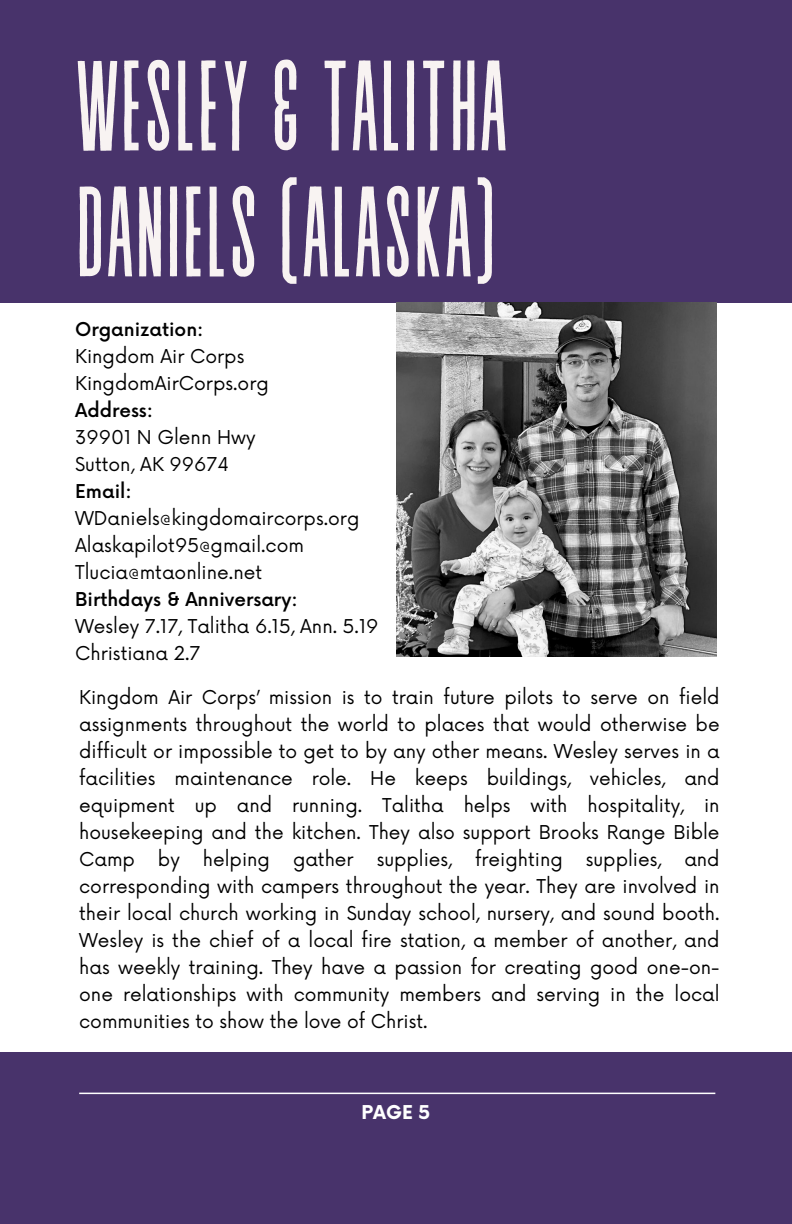
<style>
.page{position:relative;width:792px;height:1224px;background:#fff}
.page>*{position:absolute;margin:0;border:0;box-sizing:border-box;transform-origin:0 0}
.t1{font:128.2px/126px "Revive 80 Tall";color:#f8f3f2}
.t2{font:18.6px/27px "Now";color:#000}
.t3{font:500 18.6px "Now";color:#000}
.t4{font:700 18.6px "Now";color:#fff}
</style>
<div class="page">
<div style="left:0;top:0;width:792px;height:302px;background:#48336b"></div>
<img style="left:396px;top:302px;width:321px;height:354px">
<div style="left:0;top:1053px;width:792px;height:171px;background:#48336b"></div>
<hr style="left:79px;top:1093px;width:636px;height:1px;background:#fff">
<h1 class="t1" style="left:75px;top:54px;width:435px">WESLEY &amp; TALITHA<br>DANIELS (ALASKA)</h1>
<p class="t3" style="left:75px;top:320px;width:130px">Organization:</p>
<p class="t2" style="left:75px;top:344px;width:195px">Kingdom Air Corps<br>KingdomAirCorps.org</p>
<p class="t3" style="left:75px;top:401px;width:80px">Address:</p>
<p class="t2" style="left:75px;top:425px;width:182px">39901 N Glenn Hwy<br>Sutton, AK 99674</p>
<p class="t3" style="left:75px;top:482px;width:58px">Email:</p>
<p class="t2" style="left:75px;top:506px;width:286px">WDaniels@kingdomaircorps.org<br>Alaskapilot95@gmail.com<br>Tlucia@mtaonline.net</p>
<p class="t3" style="left:75px;top:590px;width:224px">Birthdays &amp; Anniversary:</p>
<p class="t2" style="left:75px;top:614px;width:305px">Wesley 7.17, Talitha 6.15, Ann. 5.19<br>Christiana 2.7</p>
<p class="t2" style="left:79px;top:685px;width:642px;text-align:justify">Kingdom Air Corps’ mission is to train future pilots to serve on field assignments throughout the world to places that would otherwise be difficult or impossible to get to by any other means. Wesley serves in a facilities maintenance role. He keeps buildings, vehicles, and equipment up and running. Talitha helps with hospitality, in housekeeping and the kitchen. They also support Brooks Range Bible Camp by helping gather supplies, freighting supplies, and corresponding with campers throughout the year. They are involved in their local church working in Sunday school, nursery, and sound booth.<br>Wesley is the chief of a local fire station, a member of another, and has weekly training. They have a passion for creating good one-on&shy;one relationships with community members and serving in the local communities to show the love of Christ.</p>
<p class="t4" style="left:362px;top:1102px;width:70px">PAGE 5</p>
</div>
